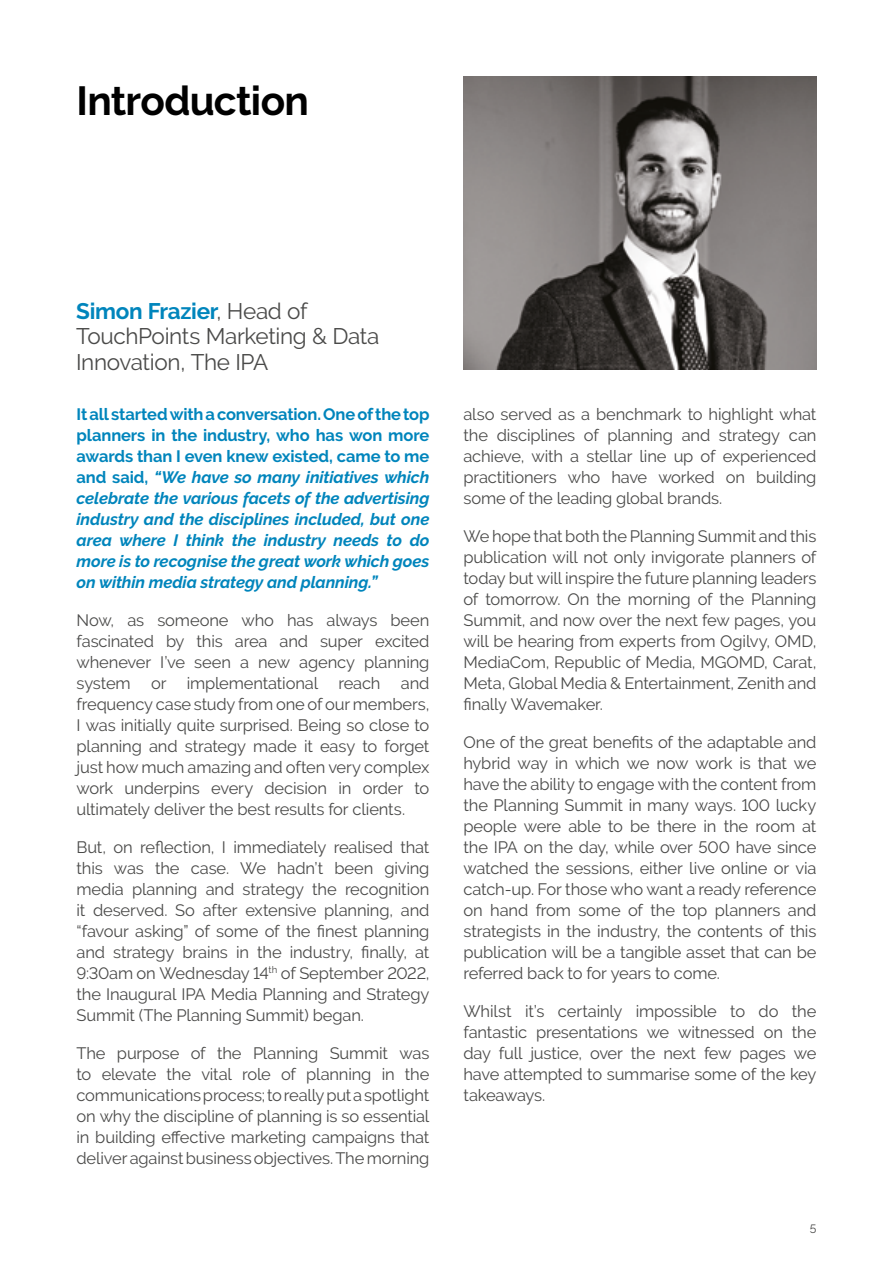
<style>
.page{position:relative;width:893px;height:1263px;background:#fff}
.page>*{position:absolute;margin:0;border:0;box-sizing:border-box;transform-origin:0 0}
.t1{font:700 40.5px "Raleway";letter-spacing:-.02em;color:#000}
.t2{font:22.5px/25.5px "Raleway";letter-spacing:-.015em;color:#4a4a49}
.t3{font:16.5px/21px "Raleway";letter-spacing:-.01em;color:#4a4a49;text-align:justify}
.t4{font:italic 700 16.5px/21px "Raleway";letter-spacing:-.005em;color:#0085bc;text-align:justify}
.t5{font:12px "Raleway";color:#4a4a49}
.s1{font-weight:700;color:#0085bc}
.s2{font-style:normal}
</style>
<div class="page">
<img style="left:463px;top:77px;width:353px;height:293px">
<h1 class="t1" style="left:77px;top:77px;width:234px">Introduction</h1>
<h2 class="t2" style="left:76px;top:298px;width:305px"><span class="s1">Simon Frazier</span>, Head of<br>TouchPoints Marketing &amp; Data<br>Innovation, The IPA</h2>
<p class="t4" style="left:77px;top:403px;width:354px"><span class="s2">Itallstartedwithaconversation.Oneofthetop planners in the industry, who has won more awards than I even knew existed, came to me and said,</span> “We have so many initiatives which celebrate the various facets of the advertising industry and the disciplines included, but one area where I think the industry needs to do more is to recognise the great work which goes on within media strategy and planning.”</p>
<p class="t3" style="left:77px;top:609px;width:354px">Now, as someone who has always been fascinated by this area and super excited whenever I’ve seen a new agency planning system or implementational reach and frequency case study from one of our members, I was initially quite surprised. Being so close to planning and strategy made it easy to forget just how much amazing and often very complex work underpins every decision in order to ultimately deliver the best results for clients.</p>
<p class="t3" style="left:77px;top:836px;width:354px">But, on reflection, I immediately realised that this was the case. We hadn’t been giving media planning and strategy the recognition it deserved. So after extensive planning, and “favour asking” of some of the finest planning and strategy brains in the industry, finally, at 9:30am on Wednesday 14<sup>th</sup> of September 2022, the Inaugural IPA Media Planning and Strategy Summit (The Planning Summit) began.</p>
<p class="t3" style="left:77px;top:1042px;width:354px">The purpose of the Planning Summit was to elevate the vital role of planning in the communications process; to really put a spotlight on why the discipline of planning is so essential in building effective marketing campaigns that deliver against business objectives. The morning</p>
<p class="t3" style="left:463px;top:403px;width:354px">also served as a benchmark to highlight what the disciplines of planning and strategy can achieve, with a stellar line up of experienced practitioners who have worked on building some of the leading global brands.</p>
<p class="t3" style="left:463px;top:525px;width:354px">We hope that both the Planning Summit and this publication will not only invigorate planners of today but will inspire the future planning leaders of tomorrow. On the morning of the Planning Summit, and now over the next few pages, you will be hearing from experts from Ogilvy, OMD, MediaCom, Republic of Media, MGOMD, Carat, Meta, Global Media &amp; Entertainment, Zenith and finally Wavemaker.</p>
<p class="t3" style="left:463px;top:731px;width:354px">One of the great benefits of the adaptable and hybrid way in which we now work is that we have the ability to engage with the content from the Planning Summit in many ways. 100 lucky people were able to be there in the room at the IPA on the day, while over 500 have since watched the sessions, either live online or via catch-up. For those who want a ready reference on hand from some of the top planners and strategists in the industry, the contents of this publication will be a tangible asset that can be referred back to for years to come.</p>
<p class="t3" style="left:463px;top:1000px;width:354px">Whilst it’s certainly impossible to do the fantastic presentations we witnessed on the day full justice, over the next few pages we have attempted to summarise some of the key takeaways.</p>
<p class="t5" style="left:810px;top:1222px;width:8px">5</p>
</div>
